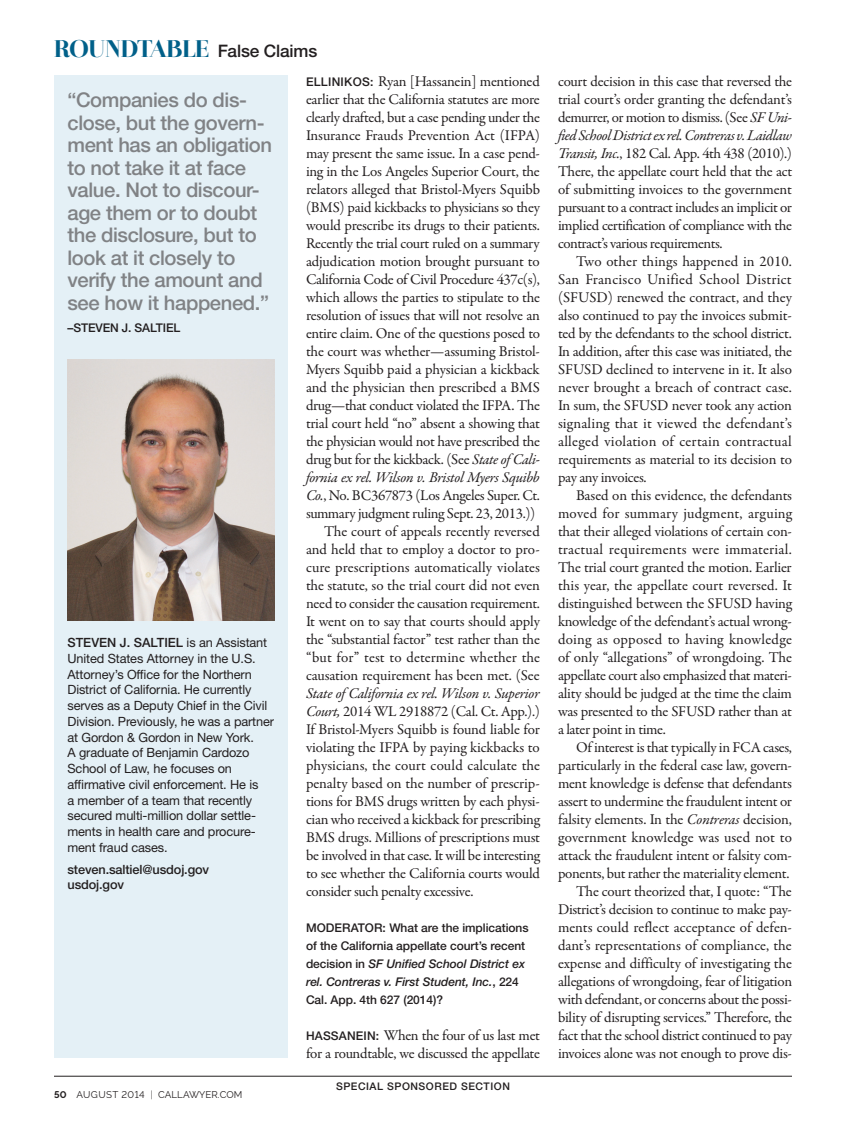
<style>
.page{position:relative;width:864px;height:1134px;background:#fff}
.page>*{position:absolute;margin:0;border:0;box-sizing:border-box;transform-origin:0 0}
.RT_Pullquote{font:500 20.25px/22.5px "Helvetica Neue LT Std";letter-spacing:-.02em;color:#808285}
.t1{font:500 17.25px "Helvetica Neue LT Std";letter-spacing:-.01em;color:#231f20}
.RT_Body_Text_Indent{font:15px/18px "Garamond Premr Pro";letter-spacing:-.02em;color:#231f20;text-align:justify}
.RT_Body_Text_No_inde{font:15px/18px "Garamond Premr Pro";letter-spacing:-.025em;color:#231f20;text-align:justify}
.RT_Bio_Advertorial{font:12.75px/15.8px "Helvetica Neue LT Std";letter-spacing:-.01em;color:#231f20}
.RT_Email_address{font:500 12.75px/15.8px "Helvetica Neue LT Std";letter-spacing:-.01em;color:#231f20}
.RT_Moderator_questio{font:500 12px/18px "Helvetica Neue LT Std";letter-spacing:-.005em;color:#231f20}
.RT_PQ_Attribution{font:500 12px "Helvetica Neue LT Std";letter-spacing:-.01em;color:#231f20}
.t2{font:500 10.5px "Helvetica Neue LT Std";letter-spacing:.05em;color:#231f20}
.t3{font:9.75px "Raleway";color:#231f20}
.s1{font-family:"Otama ep";font-weight:400;font-size:24px;color:#006089}
.s2{font-family:"Helvetica Neue LT Std";font-weight:500;font-size:12px}
.s3{font-style:italic}
.s4{font-weight:500}
.s5{font-weight:700}
.s6{font-weight:300}
</style>
<div class="page">
<div style="left:54px;top:75px;width:234px;height:983px;background:#e4f0f6"></div>
<img style="left:68px;top:359px;width:206px;height:261px">
<hr style="left:54px;top:1076px;width:738px;height:1px;background:#231f20">
<p class="t1" style="left:54px;top:40px;width:265px"><span class="s1">ROUNDTABLE</span> False Claims</p>
<p class="RT_Pullquote" style="left:68px;top:88px;width:206px">“Companies do dis&shy;close, but the govern&shy;ment has an obligation to not take it at face value. Not to discour&shy;age them or to doubt the disclosure, but to look at it closely to verify the amount and see how it happened.”</p>
<p class="RT_PQ_Attribution" style="left:68px;top:321px;width:114px">–STEVEN J. SALTIEL</p>
<p class="RT_Body_Text_No_inde" style="left:306px;top:72px;width:236px"><span class="s2">ELLINIKOS:</span> Ryan [Hassanein] mentioned earlier that the California statutes are more clearly drafted, but a case pending under the Insurance Frauds Prevention Act (IFPA) may present the same issue. In a case pend&shy;ing in the Los Angeles Superior Court, the relators alleged that Bristol-Myers Squibb (BMS) paid kickbacks to physicians so they would prescribe its drugs to their patients.<br>Recently the trial court ruled on a summary adjudication motion brought pursuant to California Code of Civil Procedure 437c(s), which allows the parties to stipulate to the resolution of issues that will not resolve an entire claim. One of the questions posed to the court was whether—assuming Bristol-Myers Squibb paid a physician a kickback and the physician then prescribed a BMS drug—that conduct violated the IFPA. The trial court held “no” absent a showing that the physician would not have prescribed the drug but for the kickback. (See <span class="s3">State of Cali&shy;fornia ex rel. Wilson v. Bristol Myers Squibb Co.</span>, No. BC367873 (Los Angeles Super. Ct. summary judgment ruling Sept. 23, 2013.))</p>
<p class="RT_Body_Text_Indent" style="left:306px;top:522px;width:236px;text-indent:18px">The court of appeals recently reversed and held that to employ a doctor to pro&shy;cure prescriptions automatically violates the statute, so the trial court did not even need to consider the causation requirement.<br>It went on to say that courts should apply the “substantial factor” test rather than the “but for” test to determine whether the causation requirement has been met. (See <span class="s3">State of California ex rel. Wilson v. Superior Court,</span> 2014 WL 2918872 (Cal. Ct. App.).)<br>If Bristol-Myers Squibb is found liable for violating the IFPA by paying kickbacks to physicians, the court could calculate the penalty based on the number of prescrip&shy;tions for BMS drugs written by each physi&shy;cian who received a kickback for prescribing BMS drugs. Millions of prescriptions must be involved in that case. It will be interesting to see whether the California courts would consider such penalty excessive.</p>
<p class="RT_Moderator_questio" style="left:306px;top:918px;width:224px">MODERATOR: What are the implications of the California appellate court’s recent decision in <span class="s3">SF Unified School District ex rel. Contreras v. First Student, Inc.</span>, 224<br>Cal. App. 4th 627 (2014)?</p>
<p class="RT_Body_Text_No_inde" style="left:306px;top:1026px;width:236px"><span class="s2">HASSANEIN:</span> When the four of us last met for a roundtable, we discussed the appellate</p>
<p class="RT_Bio_Advertorial" style="left:68px;top:635px;width:208px"><span class="s4">STEVEN J. SALTIEL</span> is an Assistant<br>United States Attorney in the U.S.<br>Attorney’s Office for the Northern<br>District of California. He currently serves as a Deputy Chief in the Civil<br>Division. Previously, he was a partner at Gordon &amp; Gordon in New York.<br>A graduate of Benjamin Cardozo<br>School of Law, he focuses on affirmative civil enforcement. He is<br>a member of a team that recently secured multi-million dollar settle&shy;ments in health care and procure&shy;ment fraud cases.</p>
<p class="RT_Email_address" style="left:68px;top:861px;width:143px">steven.saltiel@usdoj.gov usdoj.gov</p>
<p class="t3" style="left:54px;top:1089px;width:190px"><span class="s5">50</span> AUGUST 2014 <span class="s6">|</span> CALLAWYER.COM</p>
<p class="t2" style="left:336px;top:1080px;width:175px">SPECIAL SPONSORED SECTION</p>
<p class="RT_Body_Text_No_inde" style="left:558px;top:72px;width:236px">court decision in this case that reversed the trial court’s order granting the defendant’s demurrer, or motion to dismiss. (See <span class="s3">SF Uni&shy;fied School District ex rel. Contreras v. Laidlaw Transit, Inc.</span>, 182 Cal. App. 4th 438 (2010).)<br>There, the appellate court held that the act of submitting invoices to the government pursuant to a contract includes an implicit or implied certification of compliance with the contract’s various requirements.</p>
<p class="RT_Body_Text_Indent" style="left:558px;top:252px;width:236px;text-indent:18px">Two other things happened in 2010.<br>San Francisco Unified School District (SFUSD) renewed the contract, and they also continued to pay the invoices submit&shy;ted by the defendants to the school district.<br>In addition, after this case was initiated, the SFUSD declined to intervene in it. It also never brought a breach of contract case.<br>In sum, the SFUSD never took any action signaling that it viewed the defendant’s alleged violation of certain contractual requirements as material to its decision to pay any invoices.</p>
<p class="RT_Body_Text_Indent" style="left:558px;top:486px;width:236px;text-indent:18px">Based on this evidence, the defendants moved for summary judgment, arguing that their alleged violations of certain con&shy;tractual requirements were immaterial.<br>The trial court granted the motion. Earlier this year, the appellate court reversed. It distinguished between the SFUSD having knowledge of the defendant’s actual wrong&shy;doing as opposed to having knowledge of only “allegations” of wrongdoing. The appellate court also emphasized that materi&shy;ality should be judged at the time the claim was presented to the SFUSD rather than at a later point in time.</p>
<p class="RT_Body_Text_Indent" style="left:558px;top:738px;width:236px;text-indent:18px">Of interest is that typically in FCA cases, particularly in the federal case law, govern&shy;ment knowledge is defense that defendants assert to undermine the fraudulent intent or falsity elements. In the <span class="s3">Contreras</span> decision, government knowledge was used not to attack the fraudulent intent or falsity com&shy;ponents, but rather the materiality element.</p>
<p class="RT_Body_Text_Indent" style="left:558px;top:882px;width:236px;text-indent:18px">The court theorized that, I quote: “The District’s decision to continue to make pay&shy;ments could reflect acceptance of defen&shy;dant’s representations of compliance, the expense and difficulty of investigating the allegations of wrongdoing, fear of litigation with defendant, or concerns about the possi&shy;bility of disrupting services.” Therefore, the fact that the school district continued to pay invoices alone was not enough to prove dis-</p>
</div>
